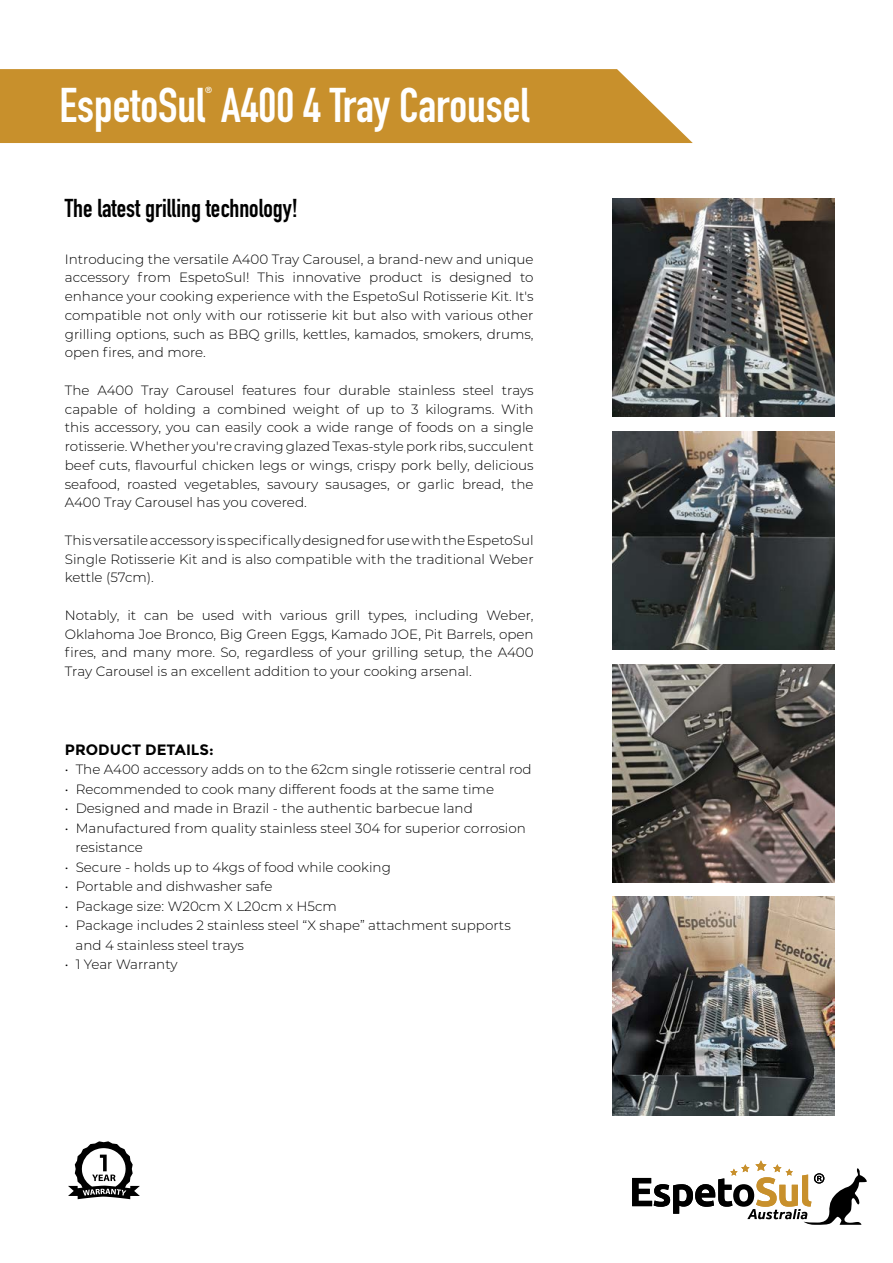
<style>
.page{position:relative;width:893px;height:1263px;background:#fff}
.page>*{position:absolute;margin:0;border:0;box-sizing:border-box;transform-origin:0 0}
.t1{font:700 48px "DIN Condensed";color:#fff}
.t2{font:700 25.5px "DIN Condensed";color:#000}
.t3{font:700 15px "Montserrat";color:#000}
.t4{font:300 13.5px/18.8px "Montserrat";color:#000;text-align:justify}
.t5{font:700 8.7px "DIN Condensed";color:#fff}
</style>
<div class="page">
<div style="left:0;top:69px;width:693px;height:74px;background:#c8902c"></div>
<img style="left:612px;top:431px;width:223px;height:219px">
<img style="left:612px;top:897px;width:223px;height:218px">
<img style="left:612px;top:199px;width:223px;height:218px">
<img style="left:612px;top:664px;width:223px;height:218px">
<svg style="left:68px;top:1141px;width:72px;height:58px"></svg>
<svg style="left:632px;top:1160px;width:235px;height:65px"></svg>
<p class="t5" style="left:205px;top:84px;width:8px">®</p>
<h1 class="t1" style="left:59px;top:73px;width:471px">EspetoSul A400 4 Tray Carousel</h1>
<h2 class="t2" style="left:65px;top:191px;width:235px">The latest grilling technology!</h2>
<p class="t4" style="left:65px;top:249px;width:470px">Introducing the versatile A400 Tray Carousel, a brand-new and unique accessory from EspetoSul! This innovative product is designed to enhance your cooking experience with the EspetoSul Rotisserie Kit. It's compatible not only with our rotisserie kit but also with various other grilling options, such as BBQ grills, kettles, kamados, smokers, drums, open fires, and more.</p>
<p class="t4" style="left:65px;top:380px;width:470px">The A400 Tray Carousel features four durable stainless steel trays capable of holding a combined weight of up to 3 kilograms. With this accessory, you can easily cook a wide range of foods on a single rotisserie. Whether you're craving glazed Texas-style pork ribs, succulent beef cuts, flavourful chicken legs or wings, crispy pork belly, delicious seafood, roasted vegetables, savoury sausages, or garlic bread, the A400 Tray Carousel has you covered.</p>
<p class="t4" style="left:65px;top:530px;width:470px">This versatile accessory is specifically designed for use with the EspetoSul Single Rotisserie Kit and is also compatible with the traditional Weber kettle (57cm).</p>
<p class="t4" style="left:65px;top:605px;width:470px">Notably, it can be used with various grill types, including Weber, Oklahoma Joe Bronco, Big Green Eggs, Kamado JOE, Pit Barrels, open fires, and many more. So, regardless of your grilling setup, the A400<br>Tray Carousel is an excellent addition to your cooking arsenal.</p>
<p class="t3" style="left:65px;top:740px;width:150px">PRODUCT DETAILS:</p>
<p class="t4" style="left:65px;top:759px;width:468px">• The A400 accessory adds on to the 62cm single rotisserie central rod</p>
<p class="t4" style="left:65px;top:779px;width:431px">• Recommended to cook many different foods at the same time</p>
<p class="t4" style="left:65px;top:798px;width:409px">• Designed and made in Brazil - the authentic barbecue land</p>
<p class="t4" style="left:75px;top:818px;width:452px;line-height:19.5px;text-indent:-11px">• Manufactured from quality stainless steel 304 for superior corrosion resistance</p>
<p class="t4" style="left:65px;top:857px;width:327px">• Secure - holds up to 4kgs of food while cooking</p>
<p class="t4" style="left:65px;top:876px;width:209px">• Portable and dishwasher safe</p>
<p class="t4" style="left:65px;top:896px;width:273px">• Package size: W20cm X L20cm x H5cm</p>
<p class="t4" style="left:75px;top:915px;width:437px;line-height:19.5px;text-indent:-11px">• Package includes 2 stainless steel “X shape” attachment supports and 4 stainless steel trays</p>
<p class="t4" style="left:65px;top:954px;width:114px">• 1 Year Warranty</p>
</div>
